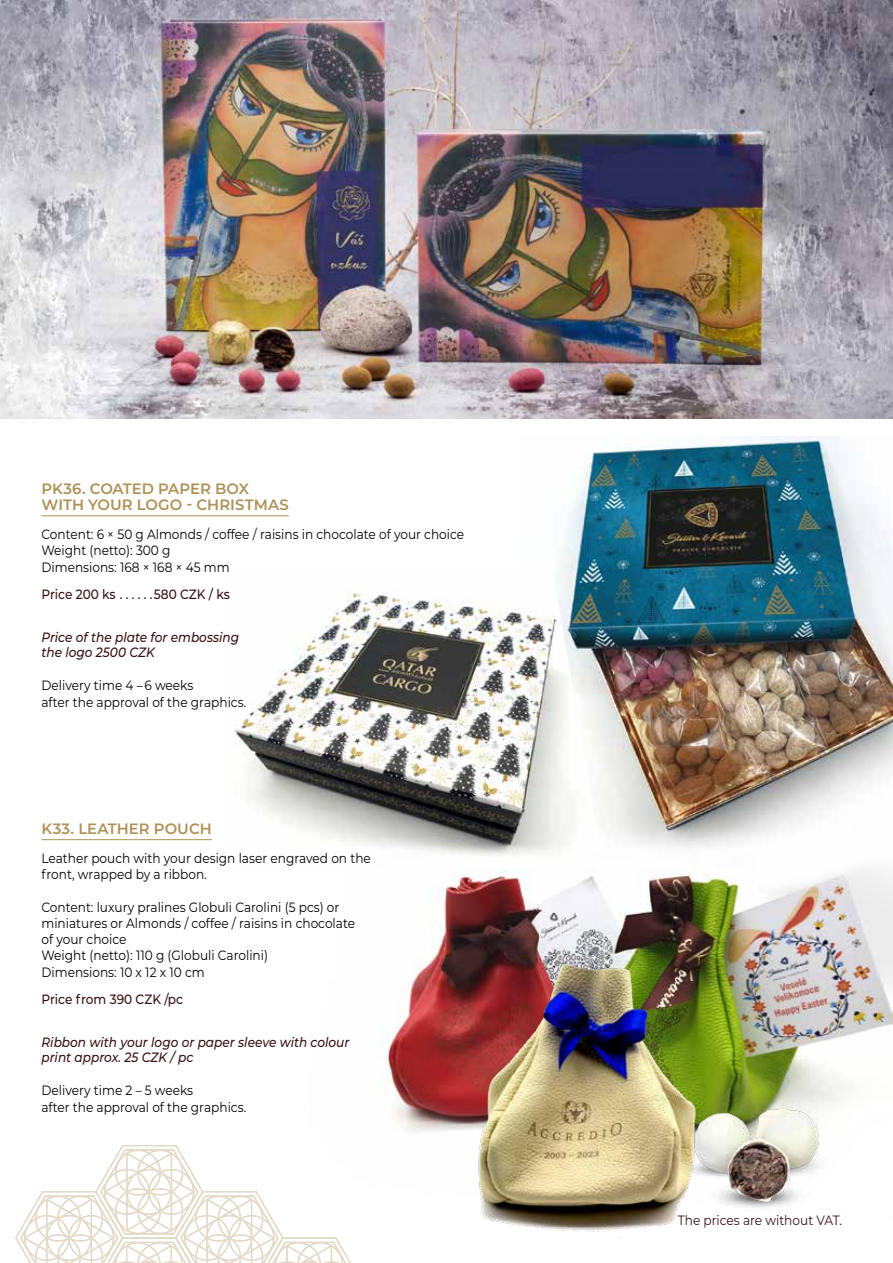
<style>
.page{position:relative;width:893px;height:1263px;background:#fff}
.page>*{position:absolute;margin:0;border:0;box-sizing:border-box;transform-origin:0 0}
.t1{font:600 15px/16.5px "Montserrat";letter-spacing:.005em;color:#ae9158}
.t2{font:13.5px/16.2px "Montserrat";color:#000;scale:.9 1}
.t3{font:italic 500 13.5px/15px "Montserrat";color:#391112;scale:.9 1}
.t4{font:500 13.5px "Montserrat";color:#391112;scale:.9 1}
.t5{font:13.5px "Montserrat";color:#391112;scale:.9 1}
</style>
<div class="page">
<svg style="left:15px;top:1145px;width:336px;height:118px"></svg>
<img style="left:0;top:0;width:893px;height:419px">
<img style="left:560px;top:437px;width:333px;height:345px">
<img style="left:234px;top:565px;width:371px;height:266px">
<img style="left:309px;top:782px;width:584px;height:438px">
<img style="left:461px;top:956px;width:255px;height:283px">
<img style="left:673px;top:1092px;width:169px;height:120px">
<hr style="left:41px;top:839px;width:171px;height:1px;background:#ae9158">
<hr style="left:41px;top:515px;width:248px;height:1px;background:#ae9158">
<p class="t1" style="left:41px;top:480px;width:249px">PK36. COATED PAPER BOX<br>WITH YOUR LOGO - CHRISTMAS</p>
<p class="t2" style="left:41px;top:526px;width:471px">Content: 6 × 50 g Almonds / coffee / raisins in chocolate of your choice<br>Weight (netto): 300 g<br>Dimensions: 168 × 168 × 45 mm</p>
<p class="t4" style="left:41px;top:585px;width:88px">Price 200 ks......</p>
<p class="t4" style="left:154px;top:585px;width:86px">580 CZK / ks</p>
<p class="t3" style="left:41px;top:629px;width:221px">Price of the plate for embossing the logo 2500 CZK</p>
<p class="t2" style="left:41px;top:677px;width:229px">Delivery time 4 – 6 weeks<br>after the approval of the graphics.</p>
<p class="t1" style="left:41px;top:820px;width:172px">K33. LEATHER POUCH</p>
<p class="t2" style="left:41px;top:850px;width:368px">Leather pouch with your design laser engraved on the front, wrapped by a ribbon.</p>
<p class="t2" style="left:41px;top:898px;width:350px">Content: luxury pralines Globuli Carolini (5 pcs) or miniatures or Almonds / coffee / raisins in chocolate of your choice<br>Weight (netto): 110 g (Globuli Carolini)<br>Dimensions: 10 x 12 x 10 cm</p>
<p class="t4" style="left:41px;top:990px;width:159px">Price from 390 CZK /pc</p>
<p class="t3" style="left:41px;top:1034px;width:344px">Ribbon with your logo or paper sleeve with colour print approx. 25 CZK / pc</p>
<p class="t2" style="left:41px;top:1082px;width:229px">Delivery time 2 – 5 weeks<br>after the approval of the graphics.</p>
<p class="t5" style="left:678px;top:1211px;width:184px">The prices are without VAT.</p>
</div>
